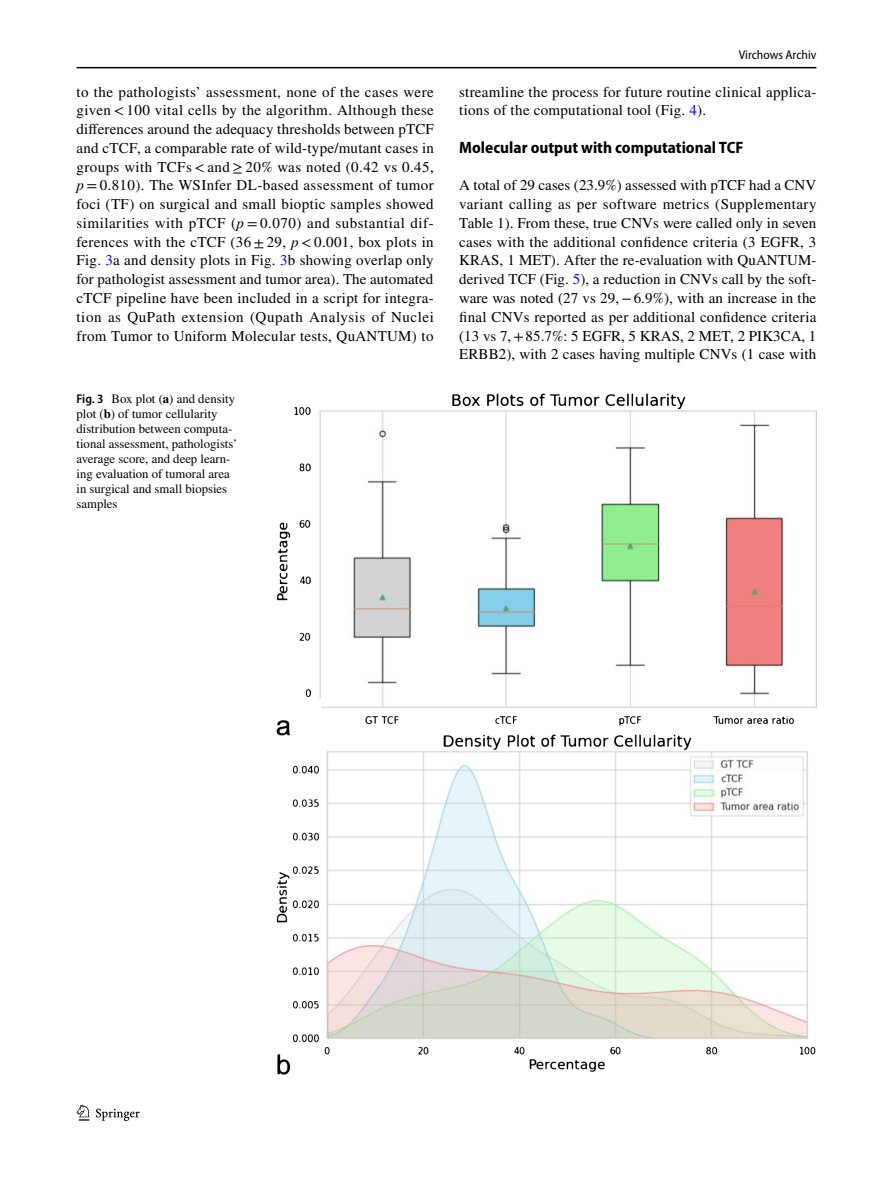
<style>
.page{position:relative;width:893px;height:1187px;background:#fff}
.page>*{position:absolute;margin:0;border:0;box-sizing:border-box;transform-origin:0 0}
.t1{font:700 semi-condensed 16.5px "Myriad Pro";color:#000}
.t2{font:15px/18.8px "STIX";letter-spacing:.02em;color:#000;text-align:justify}
.t3{font:12.75px/15px "STIX";color:#000}
.t4{font:semi-condensed 12.75px "Myriad Pro";color:#000}
.s1{font-style:italic}
.s2{color:#00f}
.s3{font-family:"Myriad Pro";font-weight:600;font-stretch:semi-condensed}
.s4{font-weight:700}
</style>
<div class="page">
<hr style="left:77px;top:67px;width:739px;height:1px;background:#000">
<svg style="left:77px;top:1104px;width:12px;height:16px"></svg>
<svg style="left:96px;top:1108px;width:44px;height:12px"></svg>
<img style="left:276px;top:394px;width:540px;height:679px">
<p class="t4" style="left:739px;top:48px;width:79px">Virchows Archiv</p>
<p class="t2" style="left:77px;top:83px;width:359px">to the pathologists’ assessment, none of the cases were given &lt; 100 vital cells by the algorithm. Although these differences around the adequacy thresholds between pTCF and cTCF, a comparable rate of wild-type/mutant cases in groups with TCFs &lt; and ≥ 20% was noted (0.42 vs 0.45, <span class="s1">p</span> = 0.810). The WSInfer DL-based assessment of tumor foci (TF) on surgical and small bioptic samples showed similarities with pTCF (<span class="s1">p</span> = 0.070) and substantial dif&shy;ferences with the cTCF (36 ± 29, <span class="s1">p</span> &lt; 0.001, box plots in Fig. <span class="s2">3</span>a and density plots in Fig. <span class="s2">3</span>b showing overlap only for pathologist assessment and tumor area). The automated cTCF pipeline have been included in a script for integra&shy;tion as QuPath extension (Qupath Analysis of Nuclei from Tumor to Uniform Molecular tests, QuANTUM) to</p>
<p class="t2" style="left:459px;top:83px;width:359px">streamline the process for future routine clinical applica&shy;tions of the computational tool (Fig. <span class="s2">4</span>).</p>
<p class="t1" style="left:459px;top:138px;width:286px">Molecular output with computational TCF</p>
<p class="t2" style="left:459px;top:177px;width:359px">A total of 29 cases (23.9%) assessed with pTCF had a CNV variant calling as per software metrics (Supplementary Table 1). From these, true CNVs were called only in seven cases with the additional confidence criteria (3 EGFR, 3<br>KRAS, 1 MET). After the re-evaluation with QuANTUM&shy;derived TCF (Fig. <span class="s2">5</span>), a reduction in CNVs call by the soft&shy;ware was noted (27 vs 29,−6.9%), with an increase in the final CNVs reported as per additional confidence criteria (13 vs 7,+85.7%: 5 EGFR, 5 KRAS, 2 MET, 2 PIK3CA, 1<br>ERBB2), with 2 cases having multiple CNVs (1 case with</p>
<p class="t3" style="left:77px;top:392px;width:162px"><span class="s3">Fig. 3</span> Box plot (<span class="s4">a</span>) and density plot (<span class="s4">b</span>) of tumor cellularity distribution between computa&shy;tional assessment, pathologists’ average score, and deep learn&shy;ing evaluation of tumoral area in surgical and small biopsies samples</p>
</div>
